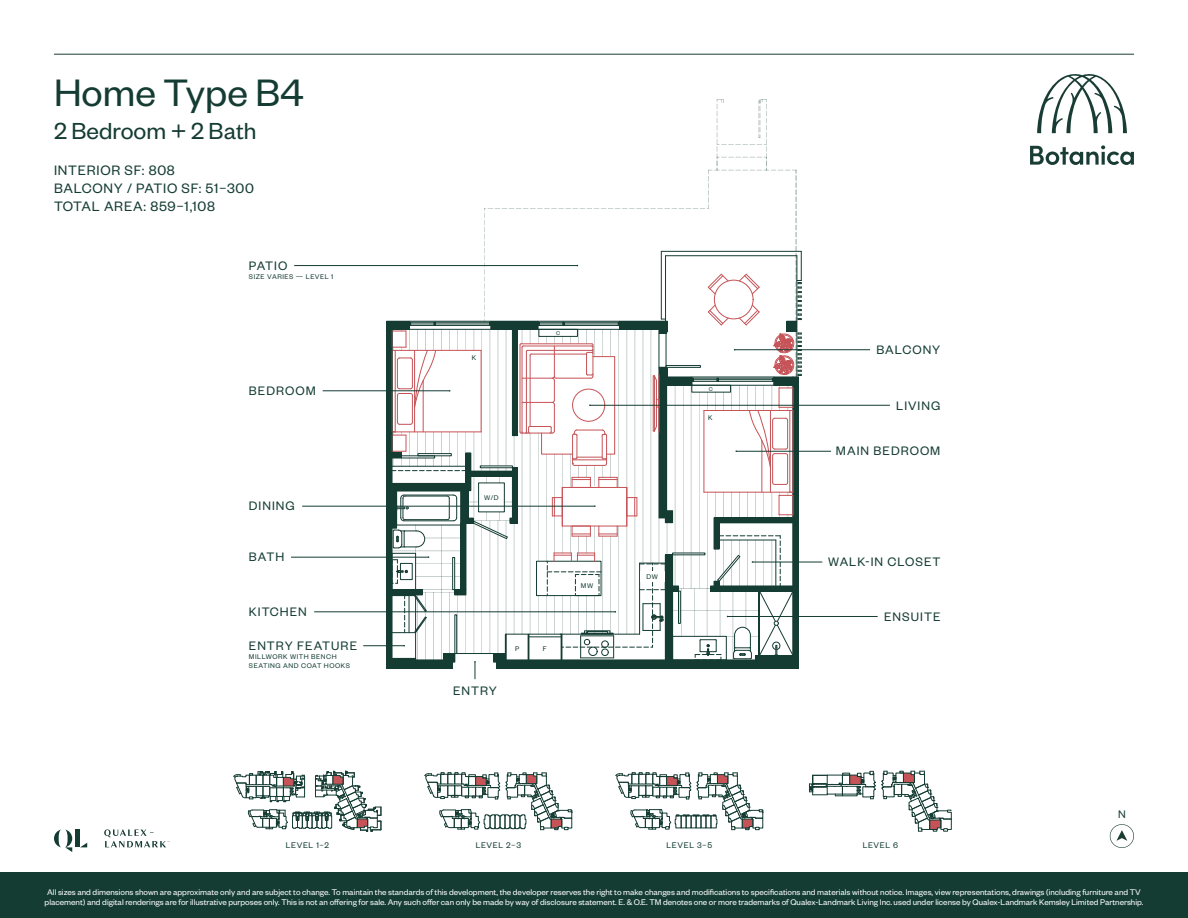
<style>
.page{position:relative;width:1188px;height:918px;background:#fff}
.page>*{position:absolute;margin:0;border:0;box-sizing:border-box;transform-origin:0 0}
.t1{font:42px "Founders Grotesk";color:#143c33}
.t2{font:25.5px "Founders Grotesk";color:#143c33}
.t3{font:15px "Founders Grotesk";letter-spacing:.05em;color:#143c33}
.t4{font:13.5px "Founders Grotesk";letter-spacing:.075em;color:#143c33}
.t5{font:12px "Founders Grotesk";color:#143c33}
.t6{font:9px/9.8px "Founders Grotesk";color:#fff}
.t7{font:9px "Founders Grotesk";letter-spacing:.075em;color:#143c33}
.t8{font:7.5px/9px "Founders Grotesk";letter-spacing:.075em;color:#143c33}
.t9{font:6px "Founders Grotesk";color:#143c33}
</style>
<div class="page">
<div style="left:0;top:873px;width:1188px;height:45px;background:#143c33"></div>
<svg style="left:1037px;top:74px;width:90px;height:59px"></svg>
<svg style="left:1030px;top:145px;width:104px;height:20px"></svg>
<svg style="left:54px;top:830px;width:18px;height:22px"></svg>
<div style="left:75px;top:830px;width:5px;height:17px;background:#143c33"></div>
<svg style="left:81px;top:843px;width:6px;height:4px"></svg>
<svg style="left:104px;top:829px;width:65px;height:18px"></svg>
<div style="left:387px;top:321px;width:5px;height:348px;background:#143c33"></div>
<div style="left:386px;top:321px;width:6px;height:348px;border:1px solid #143c33"></div>
<svg style="left:1110px;top:824px;width:24px;height:24px"></svg>
<svg style="left:233px;top:771px;width:149px;height:61px"></svg>
<svg style="left:425px;top:773px;width:148px;height:57px"></svg>
<svg style="left:616px;top:773px;width:148px;height:57px"></svg>
<svg style="left:809px;top:771px;width:143px;height:61px"></svg>
<hr style="left:54px;top:54px;width:1080px;height:1px;background:#1a3d33">
<hr style="left:363px;top:645px;width:41px;height:1px;background:#143c33">
<hr style="left:291px;top:557px;width:138px;height:1px;background:#143c33">
<hr style="left:302px;top:506px;width:293px;height:1px;background:#143c33">
<hr style="left:314px;top:612px;width:301px;height:1px;background:#143c33">
<hr style="left:323px;top:391px;width:127px;height:1px;background:#143c33">
<hr style="left:294px;top:265px;width:283px;height:1px;background:#143c33">
<hr style="left:752px;top:562px;width:70px;height:1px;background:#143c33">
<hr style="left:736px;top:451px;width:95px;height:1px;background:#143c33">
<hr style="left:590px;top:405px;width:300px;height:1px;background:#143c33">
<hr style="left:735px;top:349px;width:135px;height:1px;background:#143c33">
<hr style="left:728px;top:616px;width:150px;height:1px;background:#143c33">
<svg style="left:392px;top:99px;width:410px;height:580px"></svg>
<p class="t1" style="left:54px;top:67px;width:251px">Home Type B4</p>
<p class="t2" style="left:54px;top:116px;width:204px">2 Bedroom + 2 Bath</p>
<p class="t3" style="left:54px;top:161px;width:122px">INTERIOR SF: 808</p>
<p class="t3" style="left:54px;top:179px;width:201px">BALCONY / PATIO SF: 51–300</p>
<p class="t3" style="left:54px;top:197px;width:162px">TOTAL AREA: 859–1,108</p>
<p class="t4" style="left:249px;top:257px;width:40px">PATIO</p>
<p class="t8" style="left:249px;top:271px;width:86px">SIZE VARIES — LEVEL 1</p>
<p class="t4" style="left:249px;top:382px;width:68px">BEDROOM</p>
<p class="t4" style="left:249px;top:498px;width:47px">DINING</p>
<p class="t4" style="left:249px;top:549px;width:37px">BATH</p>
<p class="t4" style="left:249px;top:603px;width:59px">KITCHEN</p>
<p class="t4" style="left:249px;top:637px;width:110px">ENTRY FEATURE</p>
<p class="t8" style="left:249px;top:652px;width:102px">MILLWORK WITH BENCH<br>SEATING AND COAT HOOKS</p>
<p class="t8" style="left:472px;top:353px;width:6px">K</p>
<p class="t9" style="left:556px;top:329px;width:5px">C</p>
<p class="t8" style="left:484px;top:492px;width:16px">W/D</p>
<p class="t4" style="left:453px;top:683px;width:45px">ENTRY</p>
<p class="t8" style="left:515px;top:643px;width:6px">P</p>
<p class="t8" style="left:543px;top:643px;width:5px">F</p>
<p class="t8" style="left:581px;top:580px;width:14px">MW</p>
<p class="t9" style="left:709px;top:385px;width:5px">C</p>
<p class="t8" style="left:708px;top:413px;width:6px">K</p>
<p class="t8" style="left:646px;top:572px;width:13px">DW</p>
<p class="t4" style="left:876px;top:341px;width:66px">BALCONY</p>
<p class="t4" style="left:896px;top:397px;width:46px">LIVING</p>
<p class="t4" style="left:836px;top:443px;width:106px">MAIN BEDROOM</p>
<p class="t4" style="left:828px;top:554px;width:114px">WALK-IN CLOSET</p>
<p class="t4" style="left:884px;top:608px;width:58px">ENSUITE</p>
<p class="t7" style="left:286px;top:839px;width:45px">LEVEL 1–2</p>
<p class="t7" style="left:476px;top:839px;width:47px">LEVEL 2–3</p>
<p class="t7" style="left:667px;top:839px;width:47px">LEVEL 3–5</p>
<p class="t7" style="left:863px;top:839px;width:37px">LEVEL 6</p>
<h3 class="t5" style="left:1118px;top:807px;width:9px">N</h3>
<p class="t6" style="left:45px;top:887px;width:1100px">All sizes and dimensions shown are approximate only and are subject to change. To maintain the standards of this development, the developer reserves the right to make changes and modifications to specifications and materials without notice. Images, view representations, drawings (including furniture and TV placement) and digital renderings are for illustrative purposes only. This is not an offering for sale. Any such offer can only be made by way of disclosure statement. E. &amp; O.E. TM denotes one or more trademarks of Qualex-Landmark Living Inc. used under license by Qualex-Landmark Kemsley Limited Partnership.</p>
</div>
